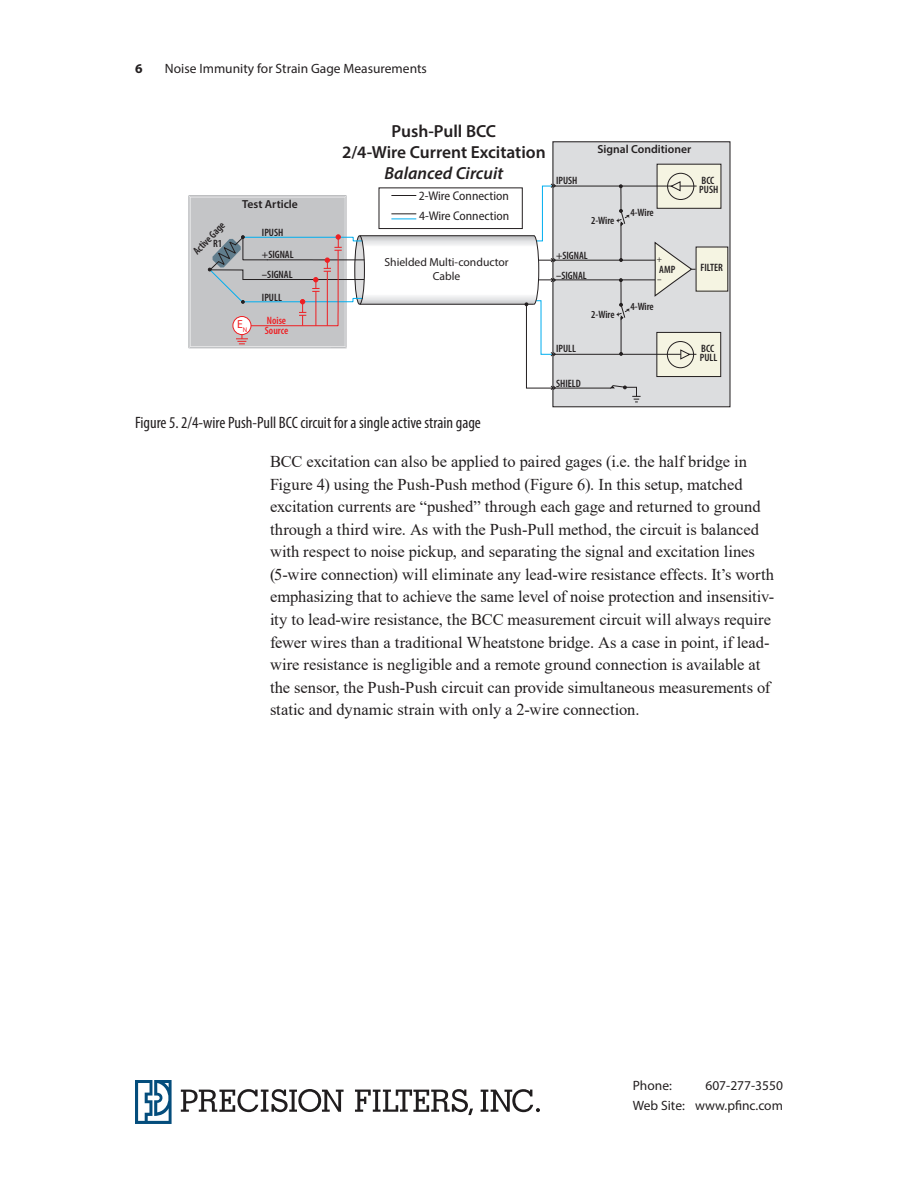
<style>
.page{position:relative;width:918px;height:1188px;background:#fff}
.page>*{position:absolute;margin:0;border:0;box-sizing:border-box;transform-origin:0 0}
.t1{font:600 17.55px/21px "Myriad Pro";color:#231f20;text-align:center}
.t2{font:italic 600 17.55px "Myriad Pro";color:#231f20}
.t3{font:16.5px/22.5px "Times New Roman";letter-spacing:-.005em;color:#231f20}
.t4{font:condensed 16.5px "Myriad Pro";color:#231f20}
.t5{font:13.5px/19.5px "Myriad Pro";color:#231f20;text-align:right}
.t6{font:700 13.5px "Myriad Pro";color:#231f20}
.t7{font:semi-condensed 12.6px/20px "Myriad Pro";color:#231f20}
.t8{font:11.7px/14px "Myriad Pro";color:#231f20;text-align:center}
.t9{font:600 11.7px "Myriad Pro";color:#231f20}
.t10{font:11.7px "Myriad Pro";color:#ee1f23}
.t11{font:600 condensed 10.65px/20px "Myriad Pro";color:#231f20}
.t12{font:600 condensed 10.65px/10.9px "Myriad Pro";color:#ee1f23}
.t13{font:condensed 7.8px "Swiss 721 BT";color:#231f20}
</style>
<div class="page">
<svg style="left:135px;top:1080px;width:37px;height:44px"></svg>
<svg style="left:355px;top:1089px;width:118px;height:26px"></svg>
<svg style="left:181px;top:1089px;width:163px;height:23px"></svg>
<svg style="left:481px;top:1089px;width:59px;height:23px"></svg>
<div style="left:553px;top:142px;width:177px;height:265px;background:#dcdddf"></div>
<div style="left:696px;top:247px;width:32px;height:44px;background:#f5f4e2"></div>
<svg style="left:654px;top:241px;width:42px;height:56px"></svg>
<hr style="left:539px;top:260px;width:116px;height:1px;background:#231f20">
<hr style="left:539px;top:280px;width:116px;height:1px;background:#231f20">
<div style="left:657px;top:164px;width:64px;height:44px;background:#f5f4e2"></div>
<div style="left:657px;top:164px;width:64px;height:45px;border:1px solid #231f20"></div>
<div style="left:667px;top:173px;width:27px;height:27px;border:1px solid #231f20;border-radius:50%"></div>
<hr style="left:553px;top:186px;width:143px;height:1px;background:#231f20">
<svg style="left:669px;top:181px;width:12px;height:11px"></svg>
<div style="left:657px;top:332px;width:64px;height:45px;background:#f5f4e2"></div>
<div style="left:656px;top:332px;width:65px;height:45px;border:1px solid #231f20"></div>
<div style="left:667px;top:341px;width:27px;height:27px;border:1px solid #231f20;border-radius:50%"></div>
<hr style="left:553px;top:354px;width:143px;height:1px;background:#231f20">
<svg style="left:680px;top:349px;width:12px;height:11px"></svg>
<svg style="left:188px;top:183px;width:453px;height:220px"></svg>
<p class="t6" style="left:135px;top:59px;width:9px">6</p>
<p class="t5" style="left:165px;top:58px;width:263px">Noise Immunity for Strain Gage Measurements</p>
<p class="t11" style="left:188px;top:246px;width:43px;rotate:-46deg">Active Gage</p>
<p class="t11" style="left:213px;top:233px;width:11px">R1</p>
<p class="t9" style="left:242px;top:197px;width:57px">Test Article</p>
<p class="t11" style="left:262px;top:222px;width:23px">IPUSH</p>
<p class="t11" style="left:262px;top:245px;width:33px">+SIGNAL –SIGNAL</p>
<p class="t11" style="left:262px;top:287px;width:21px">IPULL</p>
<p class="t10" style="left:237px;top:317px;width:12px">E<sub>N</sub></p>
<p class="t12" style="left:265px;top:314px;width:25px">Noise<br>Source</p>
<p class="t1" style="left:342px;top:120px;width:205px">Push-Pull BCC<br>2/4-Wire Current Excitation</p>
<p class="t2" style="left:385px;top:162px;width:120px">Balanced Circuit</p>
<p class="t7" style="left:419px;top:186px;width:92px">2-Wire Connection<br>4-Wire Connection</p>
<p class="t8" style="left:384px;top:255px;width:126px">Shielded Multi-conductor<br>Cable</p>
<p class="t11" style="left:556px;top:171px;width:23px">IPUSH</p>
<p class="t9" style="left:598px;top:141px;width:95px">Signal Conditioner</p>
<p class="t11" style="left:591px;top:210px;width:25px">2-Wire</p>
<p class="t11" style="left:630px;top:203px;width:25px">4-Wire</p>
<p class="t11" style="left:699px;top:176px;width:21px;line-height:9px">BCC<br>PUSH</p>
<p class="t11" style="left:556px;top:245px;width:33px">+SIGNAL –SIGNAL</p>
<p class="t11" style="left:556px;top:339px;width:21px">IPULL</p>
<p class="t11" style="left:556px;top:373px;width:26px">SHIELD</p>
<p class="t11" style="left:591px;top:304px;width:25px">2-Wire</p>
<p class="t13" style="left:656px;top:255px;width:8px">+</p>
<p class="t13" style="left:658px;top:275px;width:5px">–</p>
<p class="t11" style="left:659px;top:259px;width:17px">AMP</p>
<p class="t11" style="left:700px;top:257px;width:24px">FILTER</p>
<p class="t11" style="left:631px;top:297px;width:25px">4-Wire</p>
<p class="t11" style="left:700px;top:344px;width:19px;line-height:9px">BCC<br>PULL</p>
<p class="t4" style="left:135px;top:412px;width:347px">Figure 5. 2/4-wire Push-Pull BCC circuit for a single active strain gage</p>
<p class="t3" style="left:270px;top:450px;width:506px">BCC excitation can also be applied to paired gages (i.e. the half bridge in Figure 4) using the Push-Push method (Figure 6). In this setup, matched excitation currents are “pushed” through each gage and returned to ground through a third wire. As with the Push-Pull method, the circuit is balanced with respect to noise pickup, and separating the signal and excitation lines (5-wire connection) will eliminate any lead-wire resistance effects. It’s worth emphasizing that to achieve the same level of noise protection and insensitiv&shy;ity to lead-wire resistance, the BCC measurement circuit will always require fewer wires than a traditional Wheatstone bridge. As a case in point, if lead&shy;wire resistance is negligible and a remote ground connection is available at the sensor, the Push-Push circuit can provide simultaneous measurements of static and dynamic strain with only a 2-wire connection.</p>
<p class="t5" style="left:633px;top:1076px;width:41px">Phone:</p>
<p class="t5" style="left:633px;top:1076px;width:152px">607-277-3550<br>Web Site: www.pfinc.com</p>
</div>
